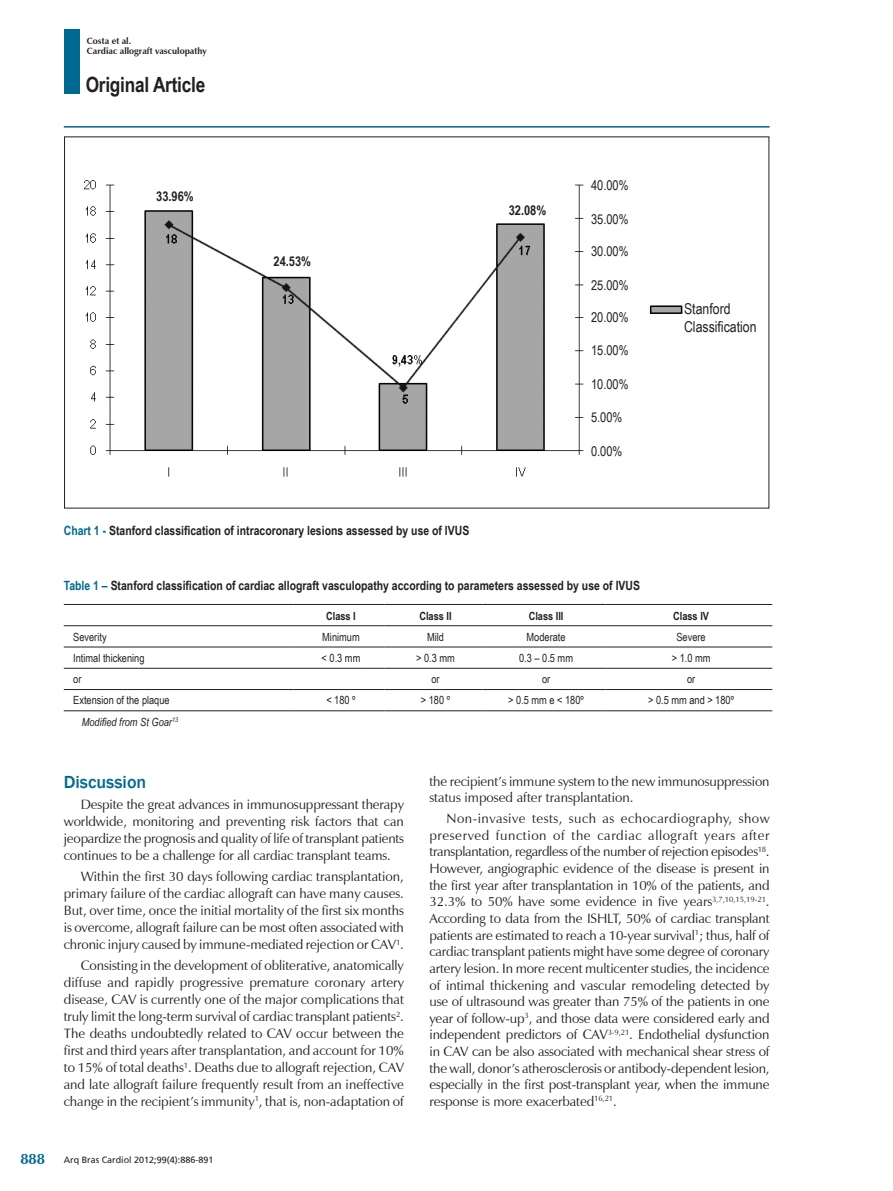
<style>
.page{position:relative;width:893px;height:1191px;background:#fff}
.page>*{position:absolute;margin:0;border:0;box-sizing:border-box;transform-origin:0 0}
.t1{font:700 21px "Arial Narrow";letter-spacing:-.01em;color:#231f20}
._02_-_TITULO_-_MATER{font:500 18px "Franklin Gothic";color:#006991}
.t2{font:15px "Arial Narrow";color:#231f20}
.t3{font:700 15px "Zapf Humanist 601 BT";color:#006991}
._01-TEXTO_BASICO{font:13.5px/16.6px "Zapf Humanist 601 BT";letter-spacing:-.01em;color:#231f20;text-align:justify}
.t4{font:13.5px "Arial Narrow";color:#231f20}
.t5{font:700 13.5px "Arial Narrow";color:#231f20}
._01_-_TITULO_TABELA{font:700 12.75px "Arial Narrow";color:#231f20}
._02_-_TEXTO_TABELA{font:11.25px "Arial Narrow";color:#231f20}
._02_-_TEXTO_TABELA-2{font:700 11.25px "Arial Narrow";color:#231f20}
._05_-_LEGENDA_TABELA{font:italic 11.25px "Arial Narrow";color:#231f20}
.t6{font:700 9px "Zapf Humanist 601 BT";color:#231f20}
.t7{font:9px "Frutiger";color:#231f20}
.s1{color:#006991}
</style>
<div class="page">
<hr style="left:64px;top:126px;width:706px;height:2px;background:#006991">
<div style="left:64px;top:29px;width:16px;height:65px;background:#006991"></div>
<img style="left:84px;top:180px;width:599px;height:297px">
<div style="left:156px;top:186px;width:38px;height:16px;background:#fff"></div>
<div style="left:273px;top:252px;width:38px;height:16px;background:#fff"></div>
<div style="left:509px;top:200px;width:37px;height:16px;background:#fff"></div>
<div style="left:591px;top:177px;width:38px;height:16px;background:#fff"></div>
<div style="left:591px;top:211px;width:38px;height:16px;background:#fff"></div>
<div style="left:591px;top:243px;width:38px;height:16px;background:#fff"></div>
<div style="left:591px;top:277px;width:38px;height:16px;background:#fff"></div>
<div style="left:591px;top:309px;width:38px;height:16px;background:#fff"></div>
<div style="left:591px;top:342px;width:38px;height:16px;background:#fff"></div>
<div style="left:591px;top:376px;width:38px;height:16px;background:#fff"></div>
<div style="left:591px;top:409px;width:38px;height:16px;background:#fff"></div>
<div style="left:591px;top:443px;width:38px;height:16px;background:#fff"></div>
<hr style="left:64px;top:604px;width:229px;height:1px;background:#231f20">
<hr style="left:293px;top:604px;width:91px;height:1px;background:#231f20">
<hr style="left:384px;top:604px;width:98px;height:1px;background:#231f20">
<hr style="left:482px;top:604px;width:124px;height:1px;background:#231f20">
<hr style="left:606px;top:604px;width:166px;height:1px;background:#231f20">
<hr style="left:64px;top:625px;width:229px;height:1px;background:#231f20">
<hr style="left:293px;top:625px;width:91px;height:1px;background:#231f20">
<hr style="left:384px;top:625px;width:98px;height:1px;background:#231f20">
<hr style="left:482px;top:625px;width:124px;height:1px;background:#231f20">
<hr style="left:606px;top:625px;width:166px;height:1px;background:#231f20">
<hr style="left:64px;top:710px;width:229px;height:1px;background:#231f20">
<hr style="left:293px;top:710px;width:91px;height:1px;background:#231f20">
<hr style="left:384px;top:710px;width:98px;height:1px;background:#231f20">
<hr style="left:482px;top:710px;width:124px;height:1px;background:#231f20">
<hr style="left:606px;top:710px;width:166px;height:1px;background:#231f20">
<hr style="left:64px;top:647px;width:229px;height:1px;background:#231f20">
<hr style="left:293px;top:647px;width:91px;height:1px;background:#231f20">
<hr style="left:384px;top:647px;width:98px;height:1px;background:#231f20">
<hr style="left:482px;top:647px;width:124px;height:1px;background:#231f20">
<hr style="left:606px;top:647px;width:166px;height:1px;background:#231f20">
<hr style="left:64px;top:668px;width:229px;height:1px;background:#231f20">
<hr style="left:293px;top:668px;width:91px;height:1px;background:#231f20">
<hr style="left:384px;top:668px;width:98px;height:1px;background:#231f20">
<hr style="left:482px;top:668px;width:124px;height:1px;background:#231f20">
<hr style="left:606px;top:668px;width:166px;height:1px;background:#231f20">
<hr style="left:64px;top:689px;width:229px;height:1px;background:#231f20">
<hr style="left:293px;top:689px;width:91px;height:1px;background:#231f20">
<hr style="left:384px;top:689px;width:98px;height:1px;background:#231f20">
<hr style="left:482px;top:689px;width:124px;height:1px;background:#231f20">
<hr style="left:606px;top:689px;width:166px;height:1px;background:#231f20">
<p class="t6" style="left:87px;top:35px;width:46px">Costa et al.</p>
<p class="t6" style="left:87px;top:46px;width:121px">Cardiac allograft vasculopathy</p>
<p class="t1" style="left:86px;top:68px;width:121px">Original Article</p>
<p class="t5" style="left:156px;top:186px;width:39px">33.96%</p>
<p class="t5" style="left:274px;top:251px;width:39px">24.53%</p>
<p class="t5" style="left:509px;top:200px;width:39px">32.08%</p>
<p class="t4" style="left:591px;top:176px;width:39px">40.00%</p>
<p class="t4" style="left:591px;top:209px;width:39px">35.00%</p>
<p class="t4" style="left:591px;top:242px;width:39px">30.00%</p>
<p class="t4" style="left:591px;top:275px;width:39px">25.00%</p>
<p class="t4" style="left:591px;top:307px;width:39px">20.00%</p>
<p class="t4" style="left:591px;top:340px;width:39px">15.00%</p>
<p class="t4" style="left:591px;top:375px;width:39px">10.00%</p>
<p class="t4" style="left:591px;top:407px;width:33px">5.00%</p>
<p class="t4" style="left:591px;top:441px;width:33px">0.00%</p>
<p class="t2" style="left:684px;top:298px;width:48px">Stanford</p>
<p class="t2" style="left:684px;top:316px;width:74px">Classification</p>
<p class="_01_-_TITULO_TABELA" style="left:64px;top:521px;width:407px"><span class="s1">Chart 1 -</span> Stanford classification of intracoronary lesions assessed by use of IVUS</p>
<p class="_01_-_TITULO_TABELA" style="left:64px;top:575px;width:578px"><span class="s1">Table 1 –</span> Stanford classification of cardiac allograft vasculopathy according to parameters assessed by use of IVUS</p>
<p class="_02_-_TEXTO_TABELA-2" style="left:326px;top:608px;width:31px">Class I</p>
<p class="_02_-_TEXTO_TABELA-2" style="left:419px;top:608px;width:34px">Class II</p>
<p class="_02_-_TEXTO_TABELA-2" style="left:529px;top:608px;width:36px">Class III</p>
<p class="_02_-_TEXTO_TABELA-2" style="left:673px;top:608px;width:37px">Class IV</p>
<p class="_02_-_TEXTO_TABELA" style="left:73px;top:628px;width:35px">Severity</p>
<p class="_02_-_TEXTO_TABELA" style="left:322px;top:628px;width:39px">Minimum</p>
<p class="_02_-_TEXTO_TABELA" style="left:427px;top:628px;width:18px">Mild</p>
<p class="_02_-_TEXTO_TABELA" style="left:527px;top:628px;width:40px">Moderate</p>
<p class="_02_-_TEXTO_TABELA" style="left:676px;top:628px;width:31px">Severe</p>
<p class="_02_-_TEXTO_TABELA" style="left:73px;top:649px;width:73px">Intimal thickening</p>
<p class="_02_-_TEXTO_TABELA" style="left:322px;top:649px;width:40px">&lt; 0.3 mm</p>
<p class="_02_-_TEXTO_TABELA" style="left:416px;top:649px;width:40px">&gt; 0.3 mm</p>
<p class="_02_-_TEXTO_TABELA" style="left:519px;top:649px;width:55px">0.3 – 0.5 mm</p>
<p class="_02_-_TEXTO_TABELA" style="left:672px;top:649px;width:40px">&gt; 1.0 mm</p>
<p class="_02_-_TEXTO_TABELA" style="left:73px;top:671px;width:10px">or</p>
<p class="_02_-_TEXTO_TABELA" style="left:431px;top:671px;width:10px">or</p>
<p class="_02_-_TEXTO_TABELA" style="left:542px;top:671px;width:10px">or</p>
<p class="_02_-_TEXTO_TABELA" style="left:687px;top:671px;width:10px">or</p>
<p class="_02_-_TEXTO_TABELA" style="left:73px;top:692px;width:98px">Extension of the plaque</p>
<p class="_02_-_TEXTO_TABELA" style="left:326px;top:692px;width:31px">&lt; 180 º</p>
<p class="_02_-_TEXTO_TABELA" style="left:421px;top:692px;width:31px">&gt; 180 º</p>
<p class="_02_-_TEXTO_TABELA" style="left:508px;top:692px;width:77px">&gt; 0.5 mm e &lt; 180º</p>
<p class="_02_-_TEXTO_TABELA" style="left:648px;top:692px;width:87px">&gt; 0.5 mm and &gt; 180º</p>
<p class="_05_-_LEGENDA_TABELA" style="left:82px;top:714px;width:98px">Modified from St Goar<sup>13</sup></p>
<p class="t3" style="left:20px;top:1149px;width:26px">888</p>
<p class="_02_-_TITULO_-_MATER" style="left:64px;top:771px;width:84px">Discussion</p>
<p class="_01-TEXTO_BASICO" style="left:64px;top:796px;width:342px;text-indent:17px">Despite the great advances in immunosuppressant therapy worldwide, monitoring and preventing risk factors that can jeopardize the prognosis and quality of life of transplant patients continues to be a challenge for all cardiac transplant teams.</p>
<p class="_01-TEXTO_BASICO" style="left:64px;top:868px;width:342px;text-indent:17px">Within the first 30 days following cardiac transplantation, primary failure of the cardiac allograft can have many causes.<br>But, over time, once the initial mortality of the first six months is overcome, allograft failure can be most often associated with chronic injury caused by immune-mediated rejection or CAV<sup>1</sup>.</p>
<p class="_01-TEXTO_BASICO" style="left:64px;top:957px;width:342px;text-indent:17px">Consisting in the development of obliterative, anatomically diffuse and rapidly progressive premature coronary artery disease, CAV is currently one of the major complications that truly limit the long-term survival of cardiac transplant patients<sup>2</sup>.<br>The deaths undoubtedly related to CAV occur between the first and third years after transplantation, and account for 10% to 15% of total deaths<sup>1</sup>. Deaths due to allograft rejection, CAV and late allograft failure frequently result from an ineffective change in the recipient’s immunity<sup>1</sup>, that is, non-adaptation of</p>
<p class="t7" style="left:64px;top:1154px;width:151px">Arq Bras Cardiol 2012;99(4):886-891</p>
<p class="_01-TEXTO_BASICO" style="left:429px;top:772px;width:342px">the recipient’s immune system to the new immunosuppression status imposed after transplantation.</p>
<p class="_01-TEXTO_BASICO" style="left:429px;top:810px;width:342px;text-indent:17px">Non-invasive tests, such as echocardiography, show preserved function of the cardiac allograft years after transplantation, regardless of the number of rejection episodes<sup>18</sup>.<br>However, angiographic evidence of the disease is present in the first year after transplantation in 10% of the patients, and 32.3% to 50% have some evidence in five years<sup>3,7,10,15,19-21</sup>.<br>According to data from the ISHLT, 50% of cardiac transplant patients are estimated to reach a 10-year survival<sup>1</sup>; thus, half of cardiac transplant patients might have some degree of coronary artery lesion. In more recent multicenter studies, the incidence of intimal thickening and vascular remodeling detected by use of ultrasound was greater than 75% of the patients in one year of follow-up<sup>3</sup>, and those data were considered early and independent predictors of CAV<sup>3-9,21</sup>. Endothelial dysfunction in CAV can be also associated with mechanical shear stress of the wall, donor’s atherosclerosis or antibody-dependent lesion, especially in the first post-transplant year, when the immune response is more exacerbated<sup>16,21</sup>.</p>
</div>
